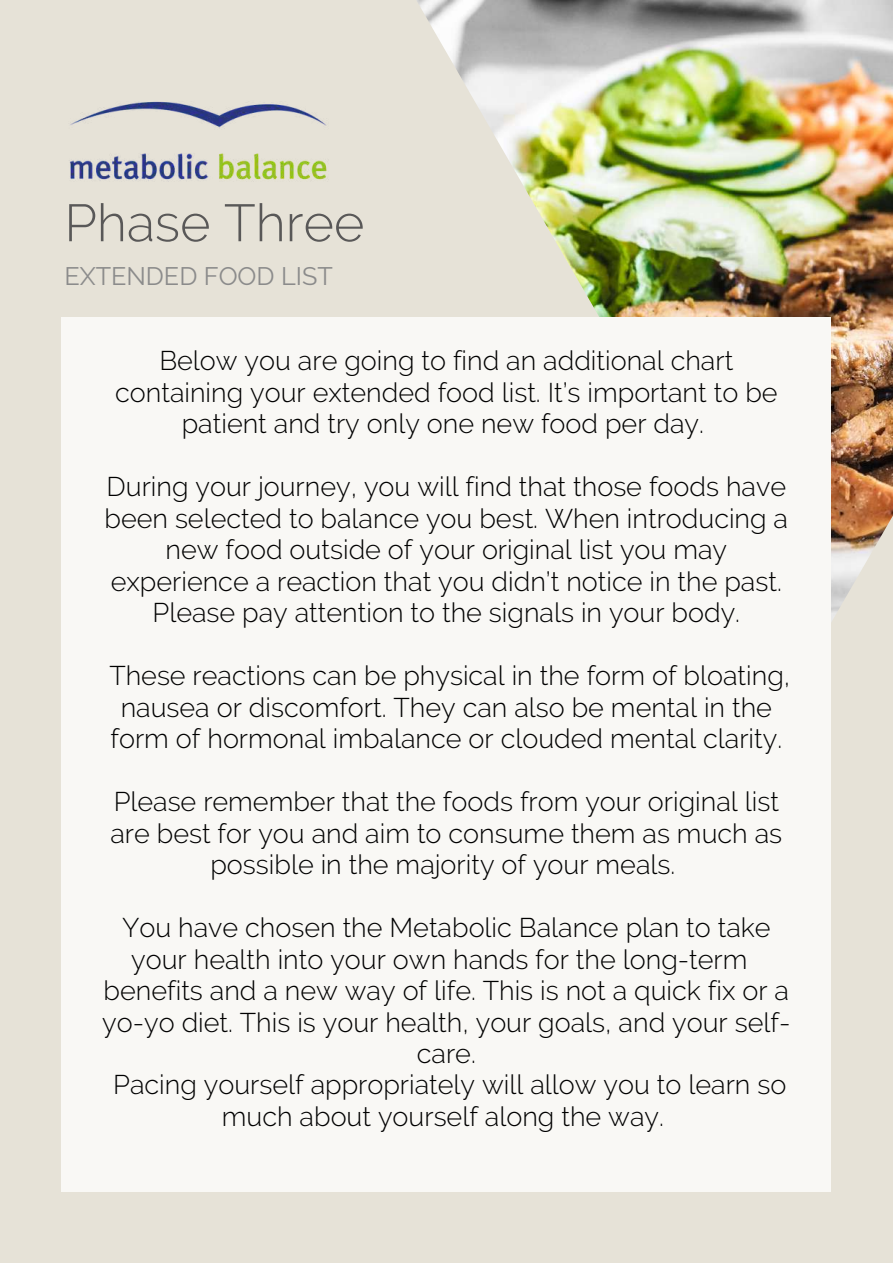
<style>
.page{position:relative;width:893px;height:1264px;background:#fff}
.page>*{position:absolute;margin:0;border:0;box-sizing:border-box;transform-origin:0 0}
.t1{font:300 52.2px "Raleway";color:#595858}
.t2{font:300 27px/31.5px "Raleway";color:#000;text-align:center}
.t3{font:25.2px "Raleway";color:#8b8b8b}
</style>
<div class="page">
<div style="left:0;top:0;width:892px;height:1262px;background:#e6e2d7"></div>
<img style="left:417px;top:0;width:475px;height:670px">
<div style="left:61px;top:317px;width:769px;height:875px;background:#f9f8f5"></div>
<img style="left:69px;top:101px;width:258px;height:81px">
<h1 class="t1" style="left:64px;top:192px;width:301px">Phase Three</h1>
<p class="t3" style="left:64px;top:261px;width:270px">EXTENDED FOOD LIST</p>
<p class="t2" style="left:115px;top:345px;width:664px">Below you are going to find an additional chart containing your extended food list. It’s important to be patient and try only one new food per day.</p>
<p class="t2" style="left:104px;top:471px;width:685px">During your journey, you will find that those foods have been selected to balance you best. When introducing a new food outside of your original list you may experience a reaction that you didn’t notice in the past.<br>Please pay attention to the signals in your body.</p>
<p class="t2" style="left:109px;top:660px;width:682px">These reactions can be physical in the form of bloating, nausea or discomfort. They can also be mental in the form of hormonal imbalance or clouded mental clarity.</p>
<p class="t2" style="left:110px;top:785px;width:673px">Please remember that the foods from your original list are best for you and aim to consume them as much as possible in the majority of your meals.</p>
<p class="t2" style="left:102px;top:911px;width:689px">You have chosen the Metabolic Balance plan to take your health into your own hands for the long-term benefits and a new way of life. This is not a quick fix or a yo-yo diet. This is your health, your goals, and your self&shy;care.<br>Pacing yourself appropriately will allow you to learn so much about yourself along the way.</p>
</div>
